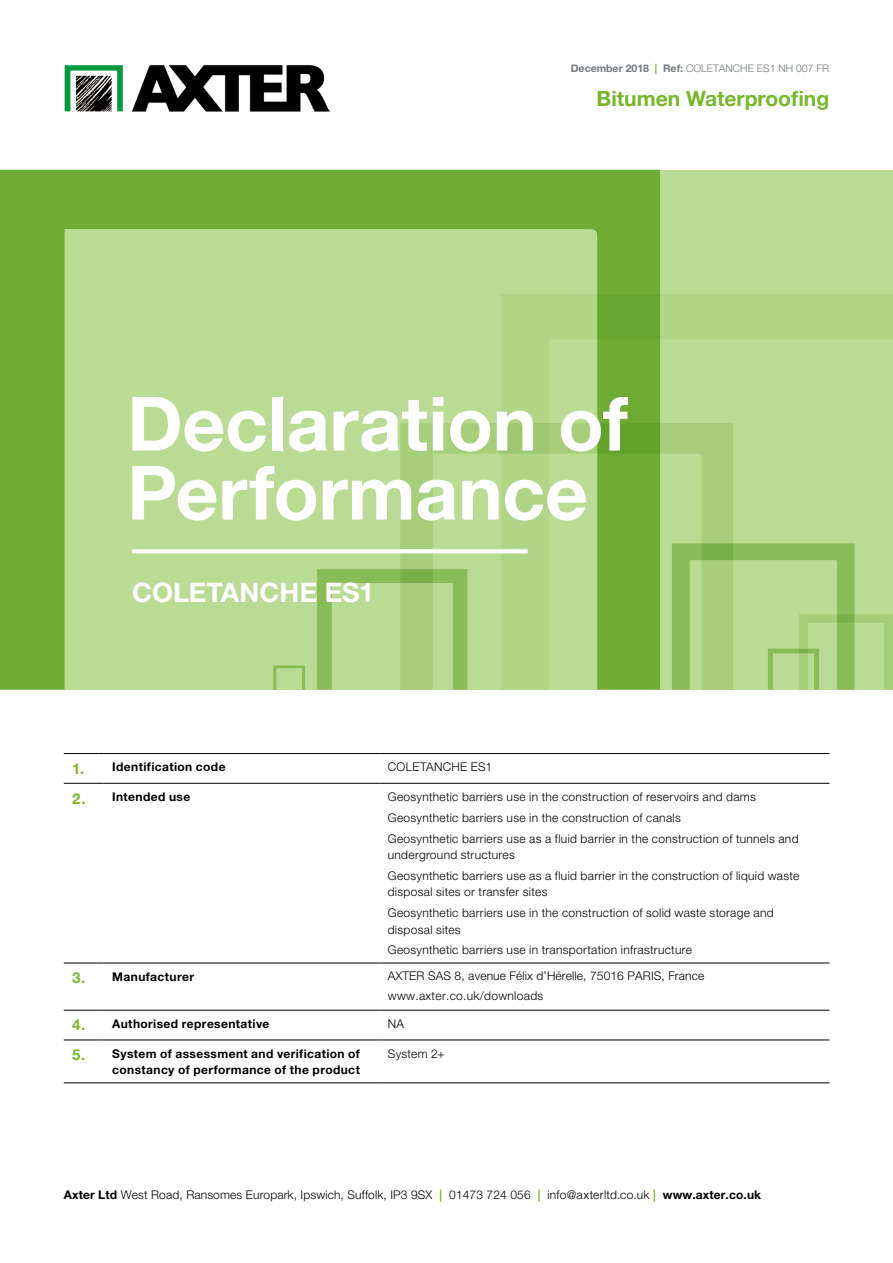
<style>
.page{position:relative;width:893px;height:1263px;background:#fff}
.page>*{position:absolute;margin:0;border:0;box-sizing:border-box;transform-origin:0 0}
.t1{font:700 75px/69px "Helvetica Neue LT";letter-spacing:-.005em;color:#fff}
.t2{font:700 27px "Helvetica Neue LT";color:#fff}
.t3{font:700 21px "Helvetica Neue";color:#76b82a}
.t4{font:300 12px/20.7px "Helvetica Neue LT";letter-spacing:.025em;color:#000}
.t5{font:700 12px/16.5px "Helvetica Neue LT";letter-spacing:.035em;color:#000;text-align:right}
.t6{font:300 12px "Helvetica Neue LT Pro";letter-spacing:.025em;color:#000}
.t7{font:300 10.5px "Helvetica Neue LT";color:#73797c}
.s1{font-weight:700}
.s2{font-weight:700;color:#76b82a}
.s3{font-size:15px;color:#76b82a}
.s4{font-family:"Helvetica Neue LT"}
</style>
<div class="page">
<div style="left:0;top:170px;width:893px;height:519px;background:#badb94"></div>
<svg style="left:0;top:170px;width:660px;height:519px"></svg>
<svg style="left:501px;top:294px;width:392px;height:395px"></svg>
<svg style="left:273px;top:665px;width:32px;height:24px"></svg>
<svg style="left:132px;top:549px;width:396px;height:4px;background:#fbfcf8"></svg>
<hr style="left:64px;top:783px;width:40px;height:1px;background:#000">
<hr style="left:104px;top:783px;width:275px;height:1px;background:#000">
<hr style="left:379px;top:783px;width:450px;height:1px;background:#000">
<hr style="left:64px;top:963px;width:40px;height:1px;background:#000">
<hr style="left:104px;top:963px;width:275px;height:1px;background:#000">
<hr style="left:379px;top:963px;width:450px;height:1px;background:#000">
<hr style="left:64px;top:1010px;width:40px;height:1px;background:#000">
<hr style="left:104px;top:1010px;width:275px;height:1px;background:#000">
<hr style="left:379px;top:1010px;width:450px;height:1px;background:#000">
<hr style="left:64px;top:1040px;width:40px;height:1px;background:#000">
<hr style="left:104px;top:1040px;width:275px;height:1px;background:#000">
<hr style="left:379px;top:1040px;width:450px;height:1px;background:#000">
<hr style="left:64px;top:1082px;width:40px;height:1px;background:#000">
<hr style="left:104px;top:1082px;width:275px;height:1px;background:#000">
<hr style="left:379px;top:1082px;width:450px;height:1px;background:#000">
<hr style="left:64px;top:753px;width:40px;height:1px;background:#000">
<hr style="left:104px;top:753px;width:275px;height:1px;background:#000">
<hr style="left:379px;top:753px;width:450px;height:1px;background:#000">
<img style="left:64px;top:65px;width:266px;height:46px">
<p class="t7" style="left:571px;top:62px;width:260px"><span class="s1">December 2018</span> <span class="s2">|</span> <span class="s1">Ref:</span> COLETANCHE ES1 NH 007 FR</p>
<h3 class="t3" style="left:597px;top:82px;width:234px">Bitumen Waterproofing</h3>
<h1 class="t1" style="left:127px;top:388px;width:502px">Declaration of<br>Performance</h1>
<h2 class="t2" style="left:132px;top:576px;width:244px">COLETANCHE ES1</h2>
<p class="t5" style="left:72px;top:759px;width:155px"><span class="s3">1.</span> Identification code</p>
<p class="t4" style="left:388px;top:756px;width:106px">COLETANCHE ES1</p>
<p class="t5" style="left:72px;top:788px;width:119px"><span class="s3">2.</span> Intended use</p>
<p class="t4" style="left:388px;top:786px;width:412px">Geosynthetic barriers use in the construction of reservoirs and dams<br>Geosynthetic barriers use in the construction of canals<br>Geosynthetic barriers use as a fluid barrier in the construction of tunnels and</p>
<p class="t4" style="left:388px;top:844px;width:413px">underground structures<br>Geosynthetic barriers use as a fluid barrier in the construction of liquid waste</p>
<p class="t4" style="left:388px;top:882px;width:387px">disposal sites or transfer sites<br>Geosynthetic barriers use in the construction of solid waste storage and</p>
<p class="t4" style="left:388px;top:919px;width:306px">disposal sites<br>Geosynthetic barriers use in transportation infrastructure</p>
<p class="t5" style="left:72px;top:968px;width:123px"><span class="s3">3.</span> Manufacturer</p>
<p class="t4" style="left:388px;top:965px;width:318px">AXTER SAS 8, avenue Félix d’Hérelle, 75016 PARIS, France</p>
<p class="t6" style="left:388px;top:988px;width:157px"><span class="s4">www.axter.</span>co.uk/downloads</p>
<p class="t5" style="left:72px;top:1015px;width:199px"><span class="s3">4.</span> Authorised representative</p>
<p class="t4" style="left:388px;top:1013px;width:18px">NA</p>
<p class="t5" style="left:72px;top:1045px;width:289px"><span class="s3">5.</span> System of assessment and verification of constancy of performance of the product</p>
<p class="t4" style="left:388px;top:1043px;width:58px">System 2+</p>
<p class="t4" style="left:64px;top:1184px;width:699px"><span class="s1">Axter Ltd</span> West Road, Ransomes Europark, Ipswich, Suffolk, IP3 9SX <span class="s2">|</span> 01473 724 056 <span class="s2">|</span> info@axterltd.co.uk <span class="s2">|</span> <span class="s1">www.axter.co.uk</span></p>
</div>
